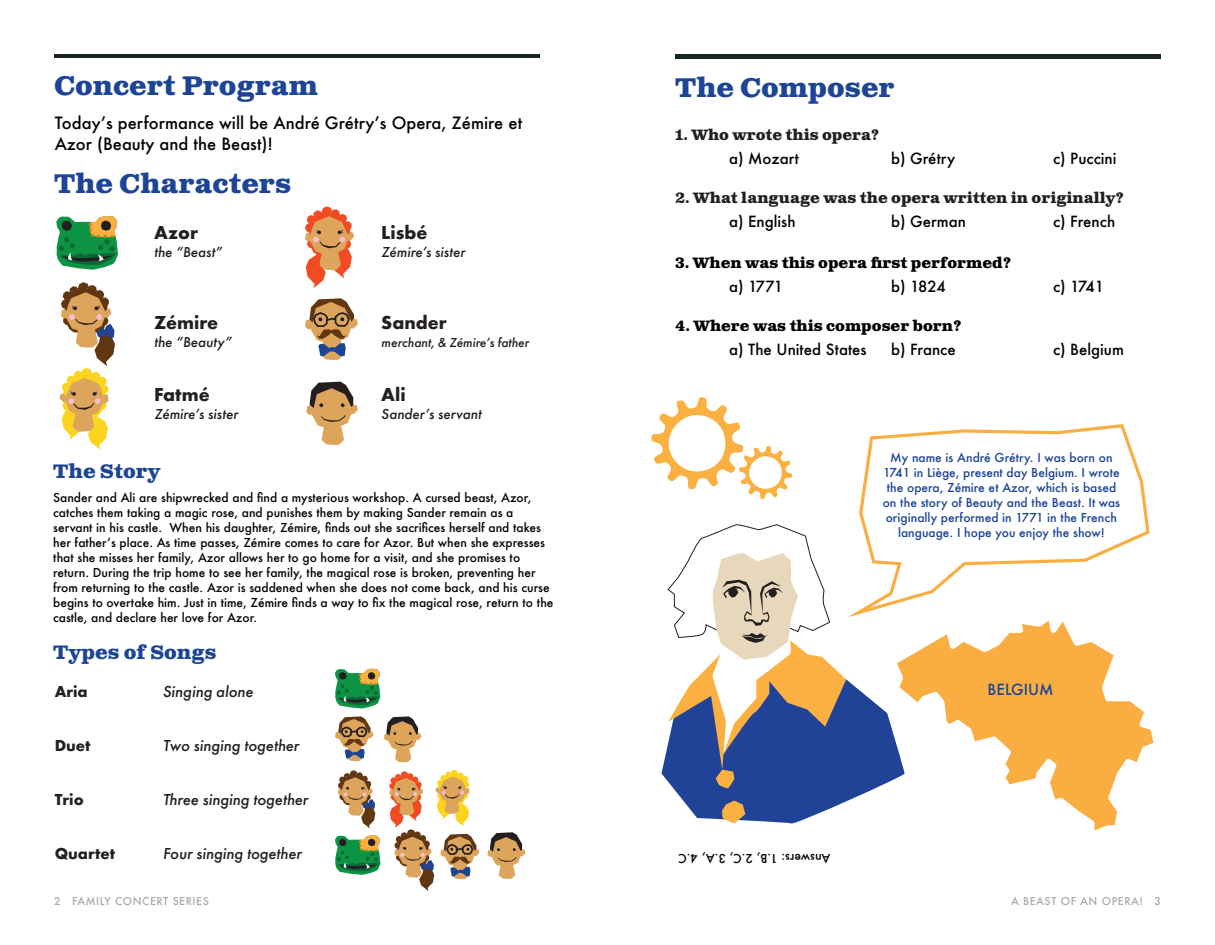
<style>
.page{position:relative;width:1215px;height:945px;background:#fff}
.page>*{position:absolute;margin:0;border:0;box-sizing:border-box;transform-origin:0 0}
.t1{font:700 27px "Clarendon Text Pro";color:#1d4596}
.t2{font:700 19.5px "Futura PT";color:#231f20}
.t3{font:700 19.5px "Clarendon Text Pro";color:#1d4596}
.t4{font:500 16.5px/21px "Futura";color:#040503}
.t5{font:italic 500 16.5px "Futura PT";color:#231f20}
.t6{font:700 16.5px "Futura PT";color:#231f20}
.t7{font:500 15px "Futura";color:#000}
.t8{font:700 15px "Clarendon Text Pro";color:#231f20}
.t9{font:italic 500 15px "Futura PT";color:#231f20}
.t10{font:700 15px "Clarendon Text Pro";color:#000}
.t11{font:500 15px "Futura";color:#1d4596}
.t12{font:italic 500 13.5px "Futura PT";color:#231f20}
.t13{font:500 12px/15px "Futura";color:#040503}
.t14{font:500 12px/15px "Futura";color:#1d4596;text-align:center}
.t15{font:500 10.5px "Futura";letter-spacing:.05em;color:#a8a9ad}
</style>
<div class="page">
<hr style="left:54px;top:54px;width:486px;height:4px;background:#1a2628">
<hr style="left:675px;top:54px;width:486px;height:4px;background:#1a2628">
<svg style="left:859px;top:424px;width:291px;height:197px"></svg>
<svg style="left:905px;top:621px;width:248px;height:209px"></svg>
<svg style="left:662px;top:524px;width:243px;height:300px"></svg>
<svg style="left:56px;top:216px;width:62px;height:54px;background:#52985d"></svg>
<svg style="left:305px;top:206px;width:49px;height:82px"></svg>
<svg style="left:60px;top:282px;width:55px;height:168px"></svg>
<svg style="left:305px;top:298px;width:53px;height:62px"></svg>
<svg style="left:306px;top:382px;width:52px;height:63px"></svg>
<svg style="left:335px;top:669px;width:45px;height:40px;background:#50975b"></svg>
<svg style="left:335px;top:716px;width:38px;height:46px"></svg>
<svg style="left:384px;top:716px;width:37px;height:47px"></svg>
<svg style="left:338px;top:770px;width:37px;height:59px"></svg>
<svg style="left:335px;top:835px;width:45px;height:40px;background:#51975c"></svg>
<svg style="left:389px;top:770px;width:90px;height:121px"></svg>
<svg style="left:487px;top:832px;width:38px;height:47px"></svg>
<svg style="left:651px;top:397px;width:141px;height:102px"></svg>
<h1 class="t1" style="left:54px;top:69px;width:266px">Concert Program</h1>
<h3 class="t4" style="left:55px;top:112px;width:469px">Today’s performance will be André Grétry’s Opera, Zémire et<br>Azor (Beauty and the Beast)!</h3>
<h1 class="t1" style="left:54px;top:167px;width:239px">The Characters</h1>
<h2 class="t2" style="left:154px;top:220px;width:45px">Azor</h2>
<p class="t9" style="left:154px;top:243px;width:70px">the “Beast”</p>
<h2 class="t2" style="left:154px;top:310px;width:66px">Zémire</h2>
<p class="t9" style="left:154px;top:333px;width:80px">the “Beauty”</p>
<h2 class="t2" style="left:154px;top:382px;width:57px">Fatmé</h2>
<p class="t9" style="left:154px;top:405px;width:85px">Zémire’s sister</p>
<h2 class="t2" style="left:381px;top:220px;width:48px">Lisbé</h2>
<p class="t9" style="left:381px;top:243px;width:85px">Zémire’s sister</p>
<h2 class="t2" style="left:381px;top:310px;width:67px">Sander</h2>
<p class="t12" style="left:381px;top:334px;width:149px">merchant, &amp; Zémire’s father</p>
<h2 class="t2" style="left:381px;top:382px;width:26px">Ali</h2>
<p class="t9" style="left:381px;top:405px;width:102px">Sander’s servant</p>
<h2 class="t3" style="left:53px;top:460px;width:109px">The Story</h2>
<p class="t13" style="left:53px;top:490px;width:502px">Sander and Ali are shipwrecked and find a mysterious workshop. A cursed beast, Azor, catches them taking a magic rose, and punishes them by making Sander remain as a servant in his castle. When his daughter, Zémire, finds out she sacrifices herself and takes her father’s place. As time passes, Zémire comes to care for Azor. But when she expresses that she misses her family, Azor allows her to go home for a visit, and she promises to return. During the trip home to see her family, the magical rose is broken, preventing her from returning to the castle. Azor is saddened when she does not come back, and his curse begins to overtake him. Just in time, Zémire finds a way to fix the magical rose, return to the castle, and declare her love for Azor.</p>
<h2 class="t3" style="left:53px;top:640px;width:165px">Types of Songs</h2>
<h3 class="t6" style="left:55px;top:681px;width:35px">Aria</h3>
<h3 class="t5" style="left:163px;top:681px;width:92px">Singing alone</h3>
<h3 class="t6" style="left:55px;top:735px;width:37px">Duet</h3>
<h3 class="t5" style="left:163px;top:735px;width:138px">Two singing together</h3>
<h3 class="t6" style="left:55px;top:789px;width:31px">Trio</h3>
<h3 class="t5" style="left:163px;top:789px;width:147px">Three singing together</h3>
<h3 class="t6" style="left:55px;top:843px;width:62px">Quartet</h3>
<h3 class="t5" style="left:163px;top:843px;width:140px">Four singing together</h3>
<h1 class="t1" style="left:675px;top:71px;width:221px">The Composer</h1>
<p class="t8" style="left:675px;top:126px;width:206px">1. Who wrote this opera?</p>
<p class="t7" style="left:729px;top:148px;width:71px">a) Mozart</p>
<p class="t7" style="left:891px;top:148px;width:66px">b) Grétry</p>
<p class="t7" style="left:1053px;top:148px;width:65px">c) Puccini</p>
<p class="t8" style="left:675px;top:189px;width:451px">2. What language was the opera written in originally?</p>
<p class="t7" style="left:729px;top:212px;width:68px">a) English</p>
<p class="t7" style="left:891px;top:212px;width:76px">b) German</p>
<p class="t7" style="left:1053px;top:212px;width:64px">c) French</p>
<p class="t10" style="left:675px;top:254px;width:338px">3. When was this opera first performed?</p>
<p class="t7" style="left:729px;top:276px;width:56px">a) 1771</p>
<p class="t7" style="left:891px;top:276px;width:56px">b) 1824</p>
<p class="t7" style="left:1053px;top:276px;width:53px">c) 1741</p>
<p class="t10" style="left:675px;top:317px;width:288px">4. Where was this composer born?</p>
<p class="t7" style="left:729px;top:340px;width:139px">a) The United States</p>
<p class="t7" style="left:891px;top:340px;width:66px">b) France</p>
<p class="t7" style="left:1053px;top:340px;width:72px">c) Belgium</p>
<p class="t14" style="left:883px;top:450px;width:239px">My name is André Grétry. I was born on 1741 in Liège, present day Belgium. I wrote the opera, Zémire et Azor, which is based on the story of Beauty and the Beast. It was originally performed in 1771 in the French language. I hope you enjoy the show!</p>
<p class="t13" style="left:831px;top:866px;width:154px;rotate:-180deg">Answers: 1.B, 2.C, 3.A, 4.C</p>
<p class="t11" style="left:988px;top:679px;width:68px">BELGIUM</p>
<p class="t15" style="left:54px;top:893px;width:156px">2 FAMILY CONCERT SERIES</p>
<p class="t15" style="left:1011px;top:893px;width:151px">A BEAST OF AN OPERA! 3</p>
</div>
